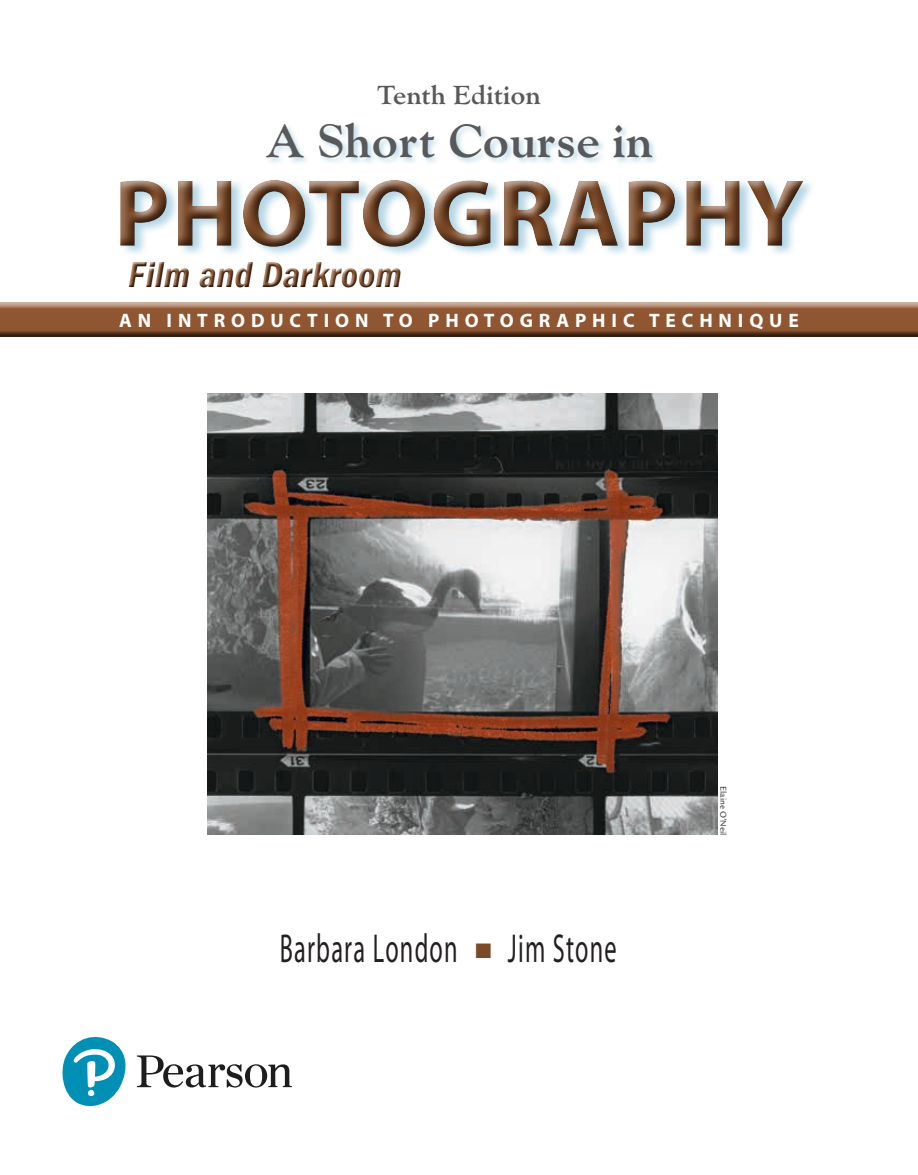
<style>
.page{position:relative;width:918px;height:1175px;background:#fff}
.page>*{position:absolute;margin:0;border:0;box-sizing:border-box;transform-origin:0 0}
.t1{font:700 96px "Myriad Pro";letter-spacing:.02em;color:#7d4a27}
.t2{font:700 48px "Goudy MT Std";color:#58595b}
.t3{font:40.5px "Myriad Pro";letter-spacing:.05em;color:#231f20;scale:.6 1}
.t4{font:37.5px "ITC Franklin Gothic Std Dm Cd It";color:#7d4a27}
.t5{font:700 27px "Goudy MT Std";color:#58595b}
.t6{font:700 19.5px "Myriad Pro";letter-spacing:.3em;color:#fff}
.t7{font:9px "Legacy Sans";color:#231f20}
.s1{color:#7d4a27}
</style>
<div class="page">
<img style="left:207px;top:393px;width:510px;height:441px">
<div style="left:264px;top:121px;width:396px;height:45px;background:#0075a9;opacity:.25"></div>
<div style="left:111px;top:174px;width:703px;height:86px;background:#231f20;opacity:.75"></div>
<div style="left:126px;top:259px;width:276px;height:29px;background:#fff"></div>
<div style="left:127px;top:261px;width:277px;height:29px;background:#231f20;opacity:.75"></div>
<div style="left:0;top:302px;width:918px;height:35px;background:#231f20;opacity:.75"></div>
<svg style="left:137px;top:1055px;width:155px;height:32px"></svg>
<svg style="left:63px;top:1037px;width:63px;height:69px"></svg>
<h3 class="t5" style="left:377px;top:79px;width:165px">Tenth Edition</h3>
<h2 class="t2" style="left:265px;top:114px;width:390px">A Short Course in</h2>
<h1 class="t1" style="left:114px;top:159px;width:692px">PHOTOGRAPHY</h1>
<h3 class="t4" style="left:128px;top:253px;width:275px">Film and Darkroom</h3>
<p class="t6" style="left:119px;top:309px;width:681px">AN INTRODUCTION TO PHOTOGRAPHIC TECHNIQUE</p>
<h3 class="t3" style="left:280px;top:926px;width:563px">Barbara London <span class="s1">■</span> Jim Stone</h3>
<p class="t7" style="left:728px;top:786px;width:50px;rotate:90deg">Elaine O’Neil</p>
</div>
